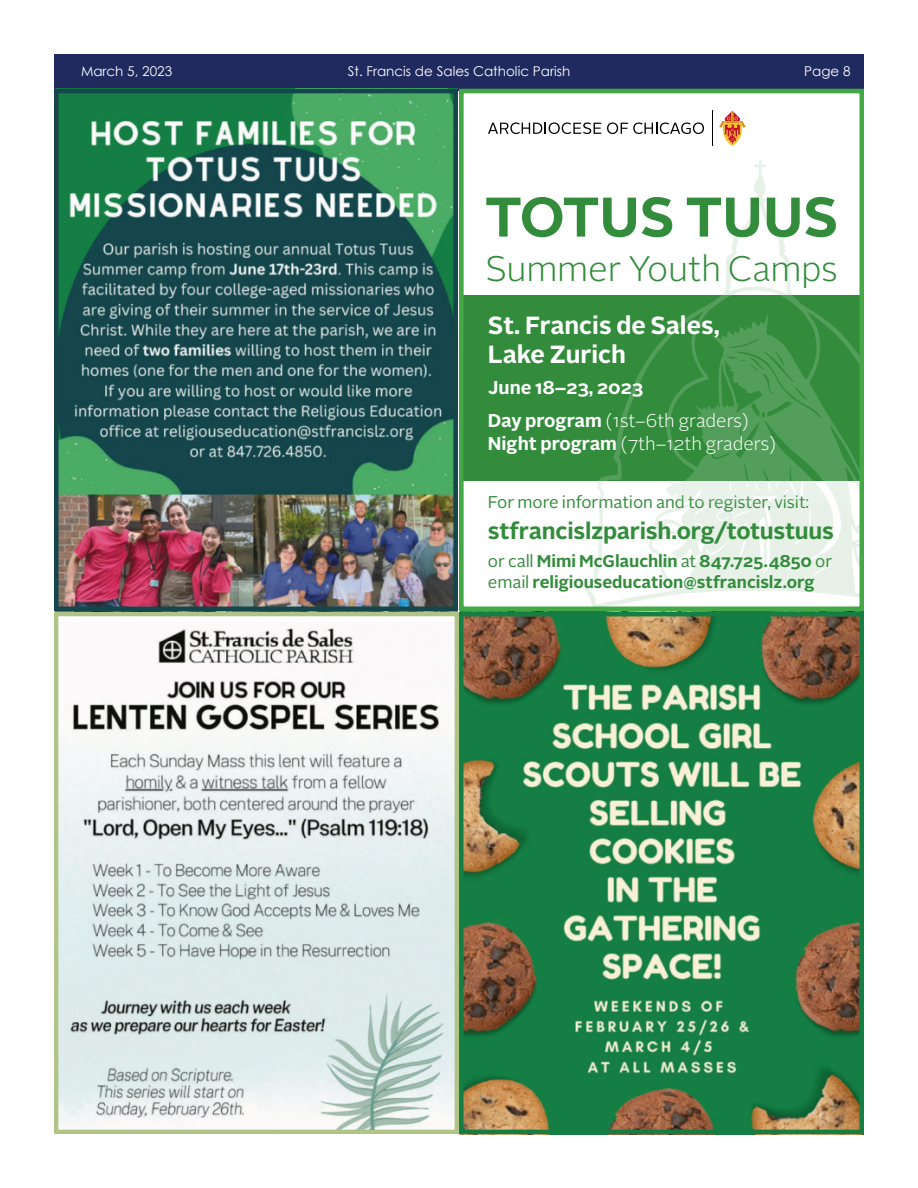
<style>
.page{position:relative;width:918px;height:1188px;background:#fff}
.page>*{position:absolute;margin:0;border:0;box-sizing:border-box;transform-origin:0 0}
.t1{font:700 55.65px "Alright Sans";color:#338c3c}
.t2{font:300 35.4px "Alright Sans";letter-spacing:-.01em;color:#338c3c}
.t3{font:700 24.75px/29.4px "Alright Sans";color:#fff}
.t4{font:700 23.25px "Alright Sans";letter-spacing:-.01em;color:#338c3c}
.t5{font:700 18.6px/32.5px "Alright Sans";color:#fff}
.t6{font:300 18.6px "Alright Sans";color:#fff}
.t7{font:700 16.95px/21.6px "Alright Sans";letter-spacing:-.005em;color:#338c3c}
.t8{font:16.95px "Alright Sans";letter-spacing:-.005em;color:#338c3c}
.t9{font:13.5px "Century Gothic";color:#fff}
.s1{font-weight:300}
.s2{font-weight:700}
.s3{font-weight:400}
</style>
<div class="page">
<div style="left:54px;top:54px;width:810px;height:37px;background:#202a5f"></div>
<img style="left:59px;top:94px;width:394px;height:512px">
<div style="left:54px;top:89px;width:404px;height:522px;border:4px solid #14464c"></div>
<hr style="left:712px;top:111px;width:1px;height:35px;background:#000">
<svg style="left:488px;top:122px;width:113px;height:12px"></svg>
<svg style="left:607px;top:122px;width:97px;height:12px"></svg>
<svg style="left:719px;top:111px;width:27px;height:35px"></svg>
<div style="left:460px;top:295px;width:402px;height:185px;background:#338c3c"></div>
<svg style="left:585px;top:159px;width:274px;height:447px"></svg>
<svg style="left:585px;top:295px;width:274px;height:207px"></svg>
<div style="left:459px;top:89px;width:405px;height:522px;border:4px solid #44a847"></div>
<img style="left:464px;top:617px;width:395px;height:512px">
<div style="left:459px;top:612px;width:405px;height:522px;border:4px solid #157e43"></div>
<img style="left:59px;top:623px;width:395px;height:506px">
<div style="left:54px;top:612px;width:405px;height:522px;border:4px solid #b0c487"></div>
<p class="t9" style="left:81px;top:63px;width:93px">March 5, 2023</p>
<p class="t9" style="left:348px;top:63px;width:224px">St. Francis de Sales Catholic Parish</p>
<p class="t9" style="left:804px;top:63px;width:48px">Page 8</p>
<p class="t1" style="left:485px;top:178px;width:355px">TOTUS TUUS</p>
<p class="t2" style="left:486px;top:245px;width:354px">Summer Youth Camps</p>
<p class="t3" style="left:488px;top:310px;width:233px">St. Francis de Sales,<br>Lake Zurich</p>
<p class="t5" style="left:488px;top:371px;width:262px">June 18–23, 2023<br>Day program <span class="s1">(1st–6th graders)</span></p>
<p class="t6" style="left:488px;top:431px;width:289px"><span class="s2">Night program</span> (7th–12th graders)</p>
<p class="t8" style="left:488px;top:491px;width:323px">For more information and to register, visit:</p>
<p class="t4" style="left:488px;top:514px;width:348px">stfrancislzparish.org/totustuus</p>
<p class="t7" style="left:488px;top:550px;width:346px"><span class="s3">or call</span> Mimi McGlauchlin <span class="s3">at</span> 847.725.4850 <span class="s3">or email</span> religiouseducation@stfrancislz.org</p>
</div>
